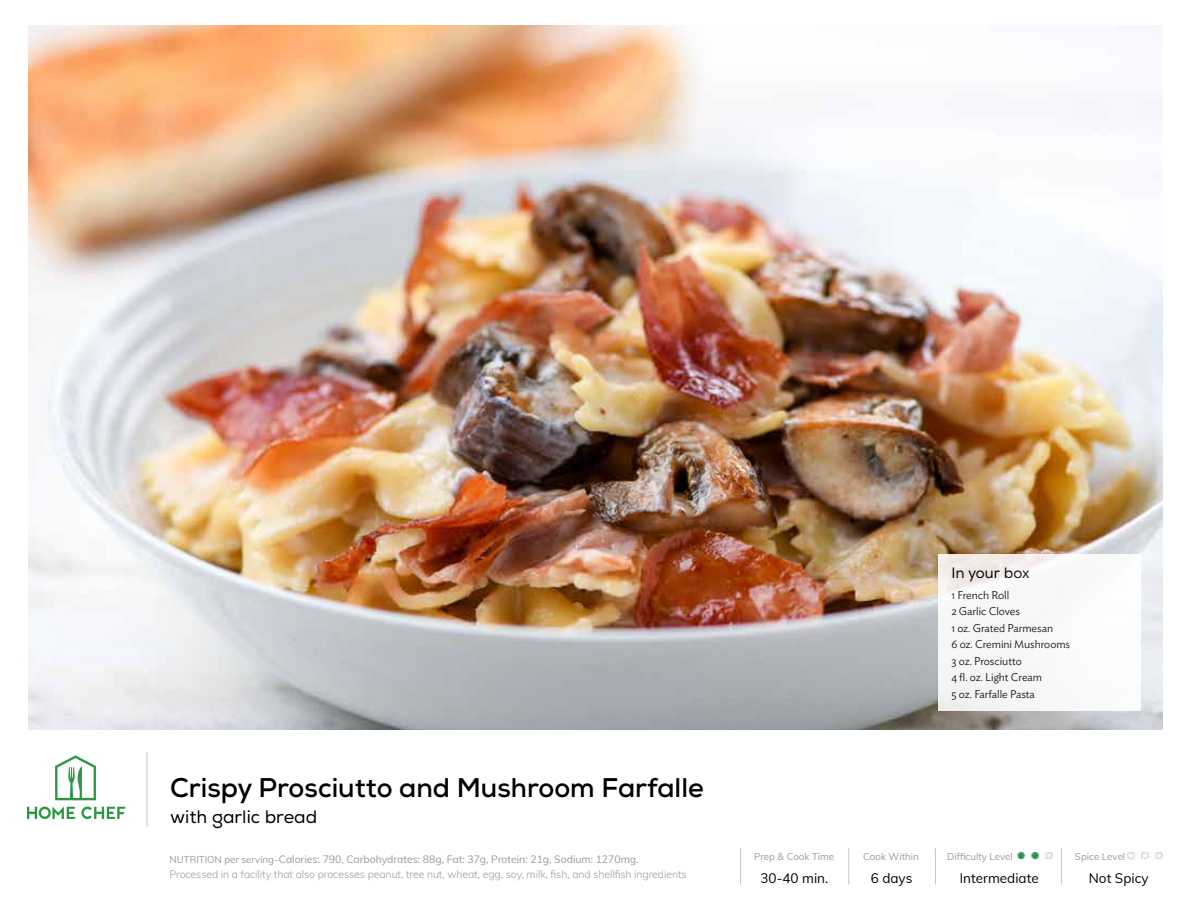
<style>
.page{position:relative;width:1188px;height:918px;background:#fff}
.page>*{position:absolute;margin:0;border:0;box-sizing:border-box;transform-origin:0 0}
.t1{font:700 27px "Nexa";color:#000}
.t2{font:18px "Nexa";color:#000}
.t3{font:15px "Nexa";color:#000}
.t4{font:13.5px "Muli";color:#000}
.t5{font:300 11.25px/16.5px "Ideal Sans";letter-spacing:-.005em;color:#000}
.t6{font:300 10.5px/15px "Muli";letter-spacing:-.005em;color:#9a9a9a}
.t7{font:9.75px "Muli";color:#9a9a9a}
.s1{font-weight:400;font-size:9.75px}
.s2{font-weight:400}
</style>
<div class="page">
<img style="left:29px;top:26px;width:1133px;height:704px">
<svg style="left:27px;top:807px;width:98px;height:12px"></svg>
<svg style="left:55px;top:755px;width:41px;height:45px"></svg>
<hr style="left:848px;top:848px;width:1px;height:36px;background:#c7c6c5">
<hr style="left:935px;top:848px;width:1px;height:36px;background:#c7c6c5">
<hr style="left:1061px;top:848px;width:1px;height:36px;background:#c7c6c5">
<hr style="left:740px;top:848px;width:1px;height:36px;background:#c7c6c5">
<hr style="left:147px;top:752px;width:1px;height:75px;background:#c7c6c5">
<svg style="left:938px;top:554px;width:203px;height:157px"></svg>
<img style="left:1018px;top:852px;width:34px;height:7px">
<img style="left:1128px;top:852px;width:34px;height:7px">
<h1 class="t1" style="left:170px;top:770px;width:535px">Crispy Prosciutto and Mushroom Farfalle</h1>
<h2 class="t2" style="left:170px;top:806px;width:149px">with garlic bread</h2>
<p class="t6" style="left:170px;top:851px;width:519px"><span class="s1">NUTRITION per serving–</span><span class="s2">Calories: 790, Carbohydrates: 88g, Fat: 37g, Protein: 21g, Sodium: 1270mg.<br></span>Processed in a facility that also processes peanut, tree nut, wheat, egg, soy, milk, fish, and shellfish ingredients</p>
<h3 class="t3" style="left:951px;top:564px;width:80px">In your box</h3>
<p class="t5" style="left:951px;top:586px;width:120px">1 French Roll<br>2 Garlic Cloves<br>1 oz. Grated Parmesan<br>6 oz. Cremini Mushrooms<br>3 oz. Prosciutto<br>4 fl. oz. Light Cream<br>5 oz. Farfalle Pasta</p>
<p class="t7" style="left:754px;top:850px;width:82px">Prep &amp; Cook Time</p>
<p class="t7" style="left:863px;top:850px;width:57px">Cook Within</p>
<p class="t7" style="left:947px;top:850px;width:67px">Difficulty Level</p>
<p class="t7" style="left:1075px;top:850px;width:52px">Spice Level</p>
<p class="t4" style="left:760px;top:868px;width:69px">30-40 min.</p>
<p class="t4" style="left:871px;top:868px;width:43px">6 days</p>
<p class="t4" style="left:960px;top:868px;width:81px">Intermediate</p>
<p class="t4" style="left:1089px;top:868px;width:61px">Not Spicy</p>
</div>
